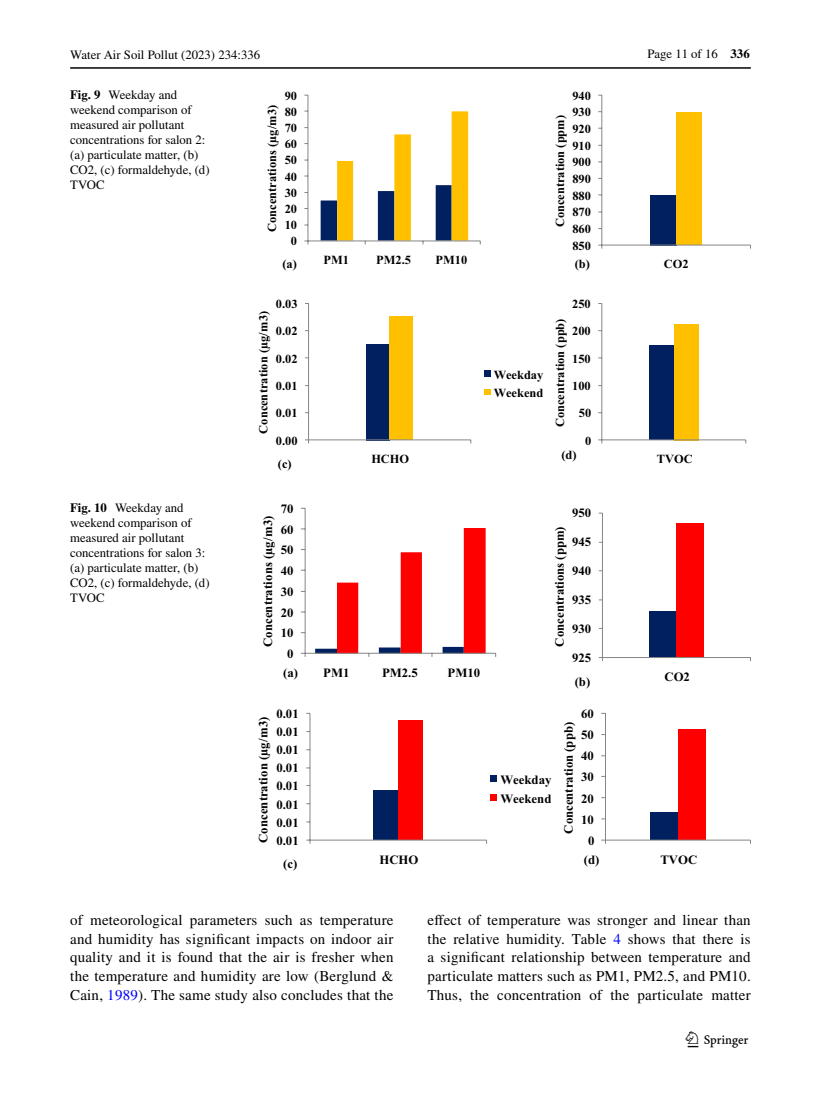
<style>
.page{position:relative;width:821px;height:1106px;background:#fff}
.page>*{position:absolute;margin:0;border:0;box-sizing:border-box;transform-origin:0 0}
.t1{font:22.5px "Springnew Regular 3";color:#000}
.t2{font:15px/18.8px "STIX";letter-spacing:.015em;color:#000;text-align:justify}
.t3{font:12.75px/15px "STIX";color:#000}
.t4{font:12.75px/19px "Times New Roman PS Bold MT7";color:#000}
.t5{font:12.45px/18.6px "Times New Roman PS Bold MT6";color:#000}
.s1{font-weight:700}
.s2{color:#00f}
</style>
<div class="page">
<hr style="left:70px;top:67px;width:680px;height:2px;background:#000">
<hr style="left:308px;top:95px;width:1px;height:146px;background:#868686">
<hr style="left:308px;top:241px;width:172px;height:1px;background:#868686">
<svg style="left:321px;top:111px;width:147px;height:133px"></svg>
<div style="left:650px;top:195px;width:26px;height:50px;background:#002060"></div>
<div style="left:676px;top:113px;width:26px;height:132px;background:#ffc000"></div>
<hr style="left:601px;top:95px;width:1px;height:150px;background:#868686">
<hr style="left:602px;top:245px;width:148px;height:1px;background:#868686">
<div style="left:367px;top:344px;width:23px;height:96px;background:#002060"></div>
<div style="left:390px;top:317px;width:23px;height:123px;background:#ffc000"></div>
<hr style="left:308px;top:303px;width:1px;height:137px;background:#868686">
<hr style="left:308px;top:439px;width:163px;height:1px;background:#868686">
<div style="left:484px;top:370px;width:6px;height:7px;background:#002060"></div>
<svg style="left:484px;top:389px;width:6px;height:6px"></svg>
<div style="left:649px;top:346px;width:25px;height:94px;background:#002060"></div>
<div style="left:674px;top:324px;width:25px;height:116px;background:#ffc000"></div>
<hr style="left:601px;top:303px;width:1px;height:137px;background:#868686">
<hr style="left:602px;top:439px;width:143px;height:1px;background:#868686">
<hr style="left:305px;top:508px;width:1px;height:145px;background:#868686">
<hr style="left:305px;top:653px;width:190px;height:1px;background:#868686">
<svg style="left:315px;top:528px;width:170px;height:129px"></svg>
<div style="left:649px;top:611px;width:27px;height:46px;background:#002060"></div>
<div style="left:676px;top:523px;width:28px;height:134px;background:#f00"></div>
<hr style="left:602px;top:513px;width:1px;height:144px;background:#868686">
<hr style="left:602px;top:657px;width:148px;height:1px;background:#868686">
<div style="left:373px;top:790px;width:25px;height:49px;background:#002060"></div>
<div style="left:398px;top:720px;width:25px;height:119px;background:#f00"></div>
<hr style="left:310px;top:713px;width:1px;height:127px;background:#868686">
<hr style="left:310px;top:839px;width:176px;height:1px;background:#868686">
<svg style="left:306px;top:839px;width:5px;height:4px"></svg>
<div style="left:490px;top:775px;width:7px;height:7px;background:#002060"></div>
<div style="left:490px;top:794px;width:7px;height:7px;background:#f00"></div>
<div style="left:650px;top:812px;width:28px;height:27px;background:#002060"></div>
<div style="left:678px;top:729px;width:28px;height:110px;background:#f00"></div>
<hr style="left:605px;top:713px;width:1px;height:127px;background:#868686">
<hr style="left:605px;top:839px;width:145px;height:1px;background:#868686">
<p class="t3" style="left:70px;top:48px;width:191px">Water Air Soil Pollut (2023) 234:336</p>
<p class="t3" style="left:70px;top:88px;width:141px"><span class="s1">Fig. 9</span> Weekday and weekend comparison of measured air pollutant concentrations for salon 2: (a) particulate matter, (b)<br>CO2, (c) formaldehyde, (d)<br>TVOC</p>
<p class="t5" style="left:285px;top:86px;width:14px">90</p>
<p class="t5" style="left:572px;top:86px;width:20px">940</p>
<p class="t5" style="left:262px;top:232px;width:129px;rotate:-90deg">C snoi tartnecno m/ gµ( )3</p>
<p class="t5" style="left:285px;top:102px;width:14px">80</p>
<p class="t5" style="left:285px;top:118px;width:14px">70</p>
<p class="t5" style="left:285px;top:134px;width:14px">60</p>
<p class="t5" style="left:285px;top:150px;width:14px">50</p>
<p class="t5" style="left:285px;top:167px;width:14px">40</p>
<p class="t5" style="left:285px;top:183px;width:14px">30</p>
<p class="t5" style="left:285px;top:199px;width:14px">20</p>
<p class="t5" style="left:285px;top:215px;width:14px">10</p>
<p class="t5" style="left:572px;top:102px;width:20px">930</p>
<p class="t5" style="left:550px;top:227px;width:113px;rotate:-90deg">Concentration (ppm)</p>
<p class="t5" style="left:572px;top:119px;width:20px">920</p>
<p class="t5" style="left:572px;top:136px;width:20px">910</p>
<p class="t5" style="left:572px;top:152px;width:20px">900</p>
<p class="t5" style="left:572px;top:169px;width:20px">890</p>
<p class="t5" style="left:572px;top:186px;width:20px">880</p>
<p class="t5" style="left:572px;top:202px;width:20px">870</p>
<p class="t5" style="left:572px;top:219px;width:20px">860</p>
<p class="t5" style="left:291px;top:231px;width:8px">0</p>
<p class="t5" style="left:572px;top:236px;width:20px">850</p>
<p class="t5" style="left:323px;top:250px;width:27px">PM1</p>
<p class="t5" style="left:376px;top:250px;width:36px">PM2.5</p>
<p class="t5" style="left:435px;top:250px;width:33px">PM10</p>
<p class="t5" style="left:282px;top:254px;width:16px">(a)</p>
<p class="t5" style="left:575px;top:254px;width:17px">(b)</p>
<p class="t5" style="left:276px;top:294px;width:23px">0.03</p>
<p class="t5" style="left:572px;top:294px;width:20px">250</p>
<p class="t3" style="left:70px;top:501px;width:141px"><span class="s1">Fig. 10</span> Weekday and weekend comparison of measured air pollutant concentrations for salon 3: (a) particulate matter, (b)<br>CO2, (c) formaldehyde, (d)<br>TVOC</p>
<p class="t5" style="left:253px;top:433px;width:124px;rotate:-90deg">C noi tartnecno m/ gµ( )3</p>
<p class="t5" style="left:276px;top:321px;width:23px">0.02</p>
<p class="t5" style="left:276px;top:349px;width:23px">0.02</p>
<p class="t5" style="left:276px;top:376px;width:23px">0.01</p>
<p class="t5" style="left:276px;top:403px;width:23px">0.01</p>
<p class="t5" style="left:276px;top:431px;width:23px">0.00</p>
<p class="t5" style="left:278px;top:453px;width:15px">(c)</p>
<p class="t4" style="left:281px;top:499px;width:14px">70</p>
<p class="t4" style="left:258px;top:646px;width:133px;rotate:-90deg">C snoi tartnecno m/ gµ( )3</p>
<p class="t4" style="left:281px;top:519px;width:14px">60</p>
<p class="t4" style="left:281px;top:540px;width:14px">50</p>
<p class="t4" style="left:281px;top:561px;width:14px">40</p>
<p class="t4" style="left:281px;top:581px;width:14px">30</p>
<p class="t4" style="left:281px;top:602px;width:14px">20</p>
<p class="t4" style="left:281px;top:623px;width:14px">10</p>
<p class="t4" style="left:287px;top:644px;width:8px">0</p>
<p class="t4" style="left:283px;top:662px;width:16px">(a)</p>
<p class="t4" style="left:276px;top:704px;width:24px">0.01</p>
<p class="t4" style="left:253px;top:842px;width:128px;rotate:-90deg">C noi tartnecno m/ gµ( )3</p>
<p class="t4" style="left:276px;top:722px;width:24px">0.01</p>
<p class="t4" style="left:276px;top:740px;width:24px">0.01</p>
<p class="t4" style="left:276px;top:758px;width:24px">0.01</p>
<p class="t4" style="left:276px;top:776px;width:24px">0.01</p>
<p class="t4" style="left:276px;top:794px;width:24px">0.01</p>
<p class="t4" style="left:276px;top:812px;width:24px">0.01</p>
<p class="t4" style="left:276px;top:830px;width:24px">0.01</p>
<p class="t5" style="left:371px;top:449px;width:39px">HCHO</p>
<p class="t5" style="left:494px;top:365px;width:51px">Weekday<br>Weekend</p>
<p class="t5" style="left:550px;top:427px;width:110px;rotate:-90deg">Concentration (ppb)</p>
<p class="t5" style="left:572px;top:321px;width:20px">200</p>
<p class="t5" style="left:572px;top:349px;width:20px">150</p>
<p class="t5" style="left:572px;top:376px;width:20px">100</p>
<p class="t5" style="left:579px;top:403px;width:14px">50</p>
<p class="t5" style="left:561px;top:445px;width:17px">(d)</p>
<p class="t5" style="left:585px;top:431px;width:8px">0</p>
<p class="t4" style="left:323px;top:662px;width:28px">PM1</p>
<p class="t4" style="left:382px;top:662px;width:37px">PM2.5</p>
<p class="t4" style="left:447px;top:662px;width:34px">PM10</p>
<p class="t4" style="left:572px;top:503px;width:21px">950</p>
<p class="t4" style="left:549px;top:646px;width:122px;rotate:-90deg">Concentrations (ppm)</p>
<p class="t4" style="left:572px;top:532px;width:21px">945</p>
<p class="t4" style="left:572px;top:561px;width:21px">940</p>
<p class="t4" style="left:572px;top:590px;width:21px">935</p>
<p class="t4" style="left:572px;top:619px;width:21px">930</p>
<p class="t4" style="left:572px;top:647px;width:21px">925</p>
<p class="t4" style="left:574px;top:671px;width:17px">(b)</p>
<p class="t4" style="left:500px;top:769px;width:53px">Weekday<br>Weekend</p>
<p class="t4" style="left:581px;top:704px;width:14px">60</p>
<p class="t4" style="left:558px;top:833px;width:113px;rotate:-90deg">Concentration (ppb)</p>
<p class="t4" style="left:581px;top:725px;width:14px">50</p>
<p class="t4" style="left:581px;top:746px;width:14px">40</p>
<p class="t4" style="left:581px;top:767px;width:14px">30</p>
<p class="t4" style="left:581px;top:788px;width:14px">20</p>
<p class="t4" style="left:581px;top:809px;width:14px">10</p>
<p class="t4" style="left:588px;top:830px;width:8px">0</p>
<p class="t4" style="left:283px;top:854px;width:16px">(c)</p>
<p class="t4" style="left:584px;top:849px;width:17px">(d)</p>
<p class="t4" style="left:379px;top:849px;width:40px">HCHO</p>
<p class="t3" style="left:647px;top:47px;width:104px">Page 11 of 16 <span class="s1">336</span></p>
<p class="t5" style="left:664px;top:254px;width:26px">CO2</p>
<p class="t5" style="left:657px;top:449px;width:37px">TVOC</p>
<p class="t4" style="left:664px;top:666px;width:27px">CO2</p>
<p class="t4" style="left:660px;top:849px;width:38px">TVOC</p>
<p class="t2" style="left:70px;top:911px;width:325px">of meteorological parameters such as temperature and humidity has significant impacts on indoor air quality and it is found that the air is fresher when the temperature and humidity are low (Berglund &amp; Cain, <span class="s2">1989</span>). The same study also concludes that the</p>
<p class="t2" style="left:427px;top:911px;width:325px">effect of temperature was stronger and linear than the relative humidity. Table <span class="s2">4</span> shows that there is a significant relationship between temperature and particulate matters such as PM1, PM2.5, and PM10.<br>Thus, the concentration of the particulate matter</p>
<h1 class="t1" style="left:687px;top:1031px;width:62px">1 3</h1>
</div>
